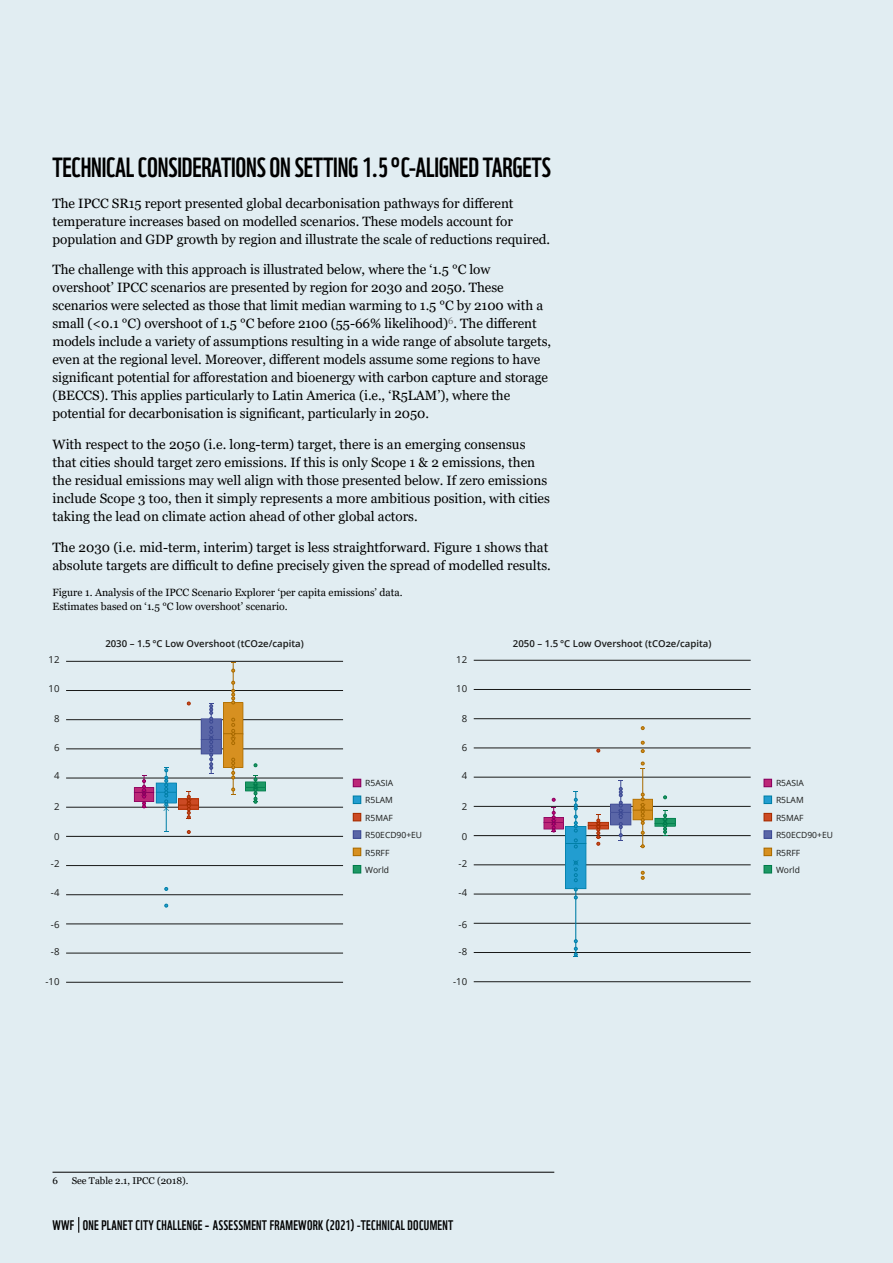
<style>
.page{position:relative;width:893px;height:1263px;background:#e1edf2}
.page>*{position:absolute;margin:0;border:0;box-sizing:border-box;transform-origin:0 0}
.t1{font:27px "WWF";letter-spacing:-.01em;color:#000}
.t2{font:13.5px/18px "Georgia";letter-spacing:-.005em;color:#000}
.t3{font:13.5px "WWF";letter-spacing:.02em;color:#000}
.t4{font:10.5px/13.5px "Georgia";color:#000}
.t5{font:9.75px "Georgia";color:#000}
.t6{font:600 9.6px "Open Sans";color:#1d1d1b}
.t7{font:9.6px "Open Sans";color:#1d1d1b}
.t8{font:8.55px/17.4px "Open Sans";color:#1d1d1b;text-align:justify}
</style>
<div class="page">
<svg style="left:78px;top:1217px;width:1px;height:16px"></svg>
<hr style="left:53px;top:1172px;width:501px;height:1px;background:#000">
<hr style="left:474px;top:835px;width:277px;height:1px;background:#1d1d1b">
<hr style="left:474px;top:806px;width:277px;height:1px;background:#1d1d1b">
<hr style="left:474px;top:777px;width:277px;height:1px;background:#1d1d1b">
<hr style="left:474px;top:748px;width:277px;height:1px;background:#1d1d1b">
<hr style="left:474px;top:718px;width:277px;height:1px;background:#1d1d1b">
<hr style="left:474px;top:689px;width:277px;height:1px;background:#1d1d1b">
<hr style="left:474px;top:660px;width:277px;height:1px;background:#1d1d1b">
<hr style="left:474px;top:981px;width:277px;height:1px;background:#1d1d1b">
<hr style="left:474px;top:952px;width:277px;height:1px;background:#1d1d1b">
<hr style="left:474px;top:923px;width:277px;height:1px;background:#1d1d1b">
<hr style="left:474px;top:894px;width:277px;height:1px;background:#1d1d1b">
<hr style="left:474px;top:864px;width:277px;height:1px;background:#1d1d1b">
<hr style="left:66px;top:836px;width:277px;height:1px;background:#1d1d1b">
<hr style="left:66px;top:807px;width:277px;height:1px;background:#1d1d1b">
<hr style="left:66px;top:778px;width:277px;height:1px;background:#1d1d1b">
<hr style="left:66px;top:749px;width:277px;height:1px;background:#1d1d1b">
<hr style="left:66px;top:719px;width:277px;height:1px;background:#1d1d1b">
<hr style="left:66px;top:690px;width:277px;height:1px;background:#1d1d1b">
<hr style="left:66px;top:661px;width:277px;height:1px;background:#1d1d1b">
<hr style="left:66px;top:982px;width:277px;height:1px;background:#1d1d1b">
<hr style="left:66px;top:953px;width:277px;height:1px;background:#1d1d1b">
<hr style="left:66px;top:924px;width:277px;height:1px;background:#1d1d1b">
<hr style="left:66px;top:894px;width:277px;height:1px;background:#1d1d1b">
<hr style="left:66px;top:865px;width:277px;height:1px;background:#1d1d1b">
<hr style="left:642px;top:768px;width:1px;height:79px;background:#c07300">
<hr style="left:620px;top:781px;width:1px;height:59px;background:#444f9b">
<hr style="left:588px;top:825px;width:21px;height:4px;background:#ae3408">
<hr style="left:588px;top:826px;width:20px;height:3px;background:#bc3100">
<hr style="left:588px;top:822px;width:21px;height:4px;background:#ae3408">
<hr style="left:588px;top:823px;width:20px;height:2px;background:#bc3100">
<hr style="left:575px;top:791px;width:1px;height:165px;background:#0088af">
<hr style="left:233px;top:662px;width:1px;height:133px;background:#c07300">
<hr style="left:166px;top:768px;width:1px;height:63px;background:#0088af">
<svg style="left:596px;top:749px;width:4px;height:3px"></svg>
<svg style="left:640px;top:762px;width:5px;height:7px"></svg>
<svg style="left:641px;top:741px;width:3px;height:12px"></svg>
<svg style="left:641px;top:726px;width:3px;height:4px"></svg>
<svg style="left:641px;top:871px;width:3px;height:9px"></svg>
<svg style="left:573px;top:939px;width:5px;height:18px"></svg>
<svg style="left:164px;top:887px;width:4px;height:4px"></svg>
<svg style="left:164px;top:904px;width:4px;height:3px"></svg>
<svg style="left:187px;top:830px;width:4px;height:4px"></svg>
<svg style="left:231px;top:669px;width:4px;height:3px"></svg>
<div style="left:353px;top:779px;width:8px;height:8px;background:#bc2777"></div>
<div style="left:353px;top:779px;width:8px;height:8px;border:1px solid #9a0064"></div>
<div style="left:353px;top:796px;width:8px;height:7px;background:#229dd0"></div>
<div style="left:353px;top:796px;width:8px;height:8px;border:1px solid #0088af"></div>
<div style="left:353px;top:813px;width:8px;height:8px;background:#cc4a24"></div>
<div style="left:353px;top:813px;width:8px;height:8px;border:1px solid #bc3100"></div>
<div style="left:353px;top:831px;width:8px;height:7px;background:#5a66a7"></div>
<div style="left:353px;top:830px;width:8px;height:9px;border:1px solid #444f9b"></div>
<div style="left:353px;top:848px;width:8px;height:8px;background:#d79020"></div>
<div style="left:353px;top:848px;width:8px;height:8px;border:1px solid #c07300"></div>
<div style="left:353px;top:865px;width:8px;height:8px;background:#1d9864"></div>
<div style="left:353px;top:865px;width:8px;height:8px;border:1px solid #00854f"></div>
<div style="left:764px;top:779px;width:8px;height:8px;background:#bc2777"></div>
<div style="left:764px;top:779px;width:8px;height:8px;border:1px solid #9a0064"></div>
<div style="left:764px;top:796px;width:8px;height:7px;background:#229dd0"></div>
<div style="left:764px;top:796px;width:8px;height:8px;border:1px solid #0088af"></div>
<div style="left:764px;top:813px;width:8px;height:8px;background:#cc4a24"></div>
<div style="left:764px;top:813px;width:8px;height:8px;border:1px solid #bc3100"></div>
<div style="left:764px;top:831px;width:8px;height:7px;background:#5a66a7"></div>
<div style="left:764px;top:830px;width:8px;height:9px;border:1px solid #444f9b"></div>
<div style="left:764px;top:848px;width:8px;height:8px;background:#d79020"></div>
<div style="left:764px;top:848px;width:8px;height:8px;border:1px solid #c07300"></div>
<div style="left:764px;top:865px;width:8px;height:8px;background:#1d9864"></div>
<div style="left:764px;top:865px;width:8px;height:8px;border:1px solid #00854f"></div>
<svg style="left:134px;top:681px;width:132px;height:138px"></svg>
<svg style="left:543px;top:798px;width:43px;height:101px"></svg>
<svg style="left:595px;top:814px;width:6px;height:31px"></svg>
<svg style="left:610px;top:787px;width:66px;height:61px"></svg>
<h1 class="t1" style="left:53px;top:146px;width:500px">TECHNICAL CONSIDERATIONS ON SETTING 1.5°C-ALIGNED TARGETS</h1>
<p class="t2" style="left:53px;top:194px;width:499px">The IPCC SR15 report presented global decarbonisation pathways for different temperature increases based on modelled scenarios. These models account for population and GDP growth by region and illustrate the scale of reductions required.</p>
<p class="t2" style="left:53px;top:261px;width:500px">The challenge with this approach is illustrated below, where the ‘1.5 °C low overshoot’ IPCC scenarios are presented by region for 2030 and 2050. These scenarios were selected as those that limit median warming to 1.5 °C by 2100 with a small (&lt;0.1 °C) overshoot of 1.5 °C before 2100 (55-66% likelihood)<sup>6</sup>. The different models include a variety of assumptions resulting in a wide range of absolute targets, even at the regional level. Moreover, different models assume some regions to have significant potential for afforestation and bioenergy with carbon capture and storage (BECCS). This applies particularly to Latin America (i.e., ‘R5LAM’), where the potential for decarbonisation is significant, particularly in 2050.</p>
<p class="t2" style="left:53px;top:436px;width:499px">With respect to the 2050 (i.e. long-term) target, there is an emerging consensus that cities should target zero emissions. If this is only Scope 1 &amp; 2 emissions, then the residual emissions may well align with those presented below. If zero emissions include Scope 3 too, then it simply represents a more ambitious position, with cities taking the lead on climate action ahead of other global actors.</p>
<p class="t2" style="left:53px;top:538px;width:500px">The 2030 (i.e. mid-term, interim) target is less straightforward. Figure 1 shows that absolute targets are difficult to define precisely given the spread of modelled results.</p>
<p class="t4" style="left:53px;top:586px;width:351px">Figure 1. Analysis of the IPCC Scenario Explorer ‘per capita emissions’ data.<br>Estimates based on ‘1.5 °C low overshoot’ scenario.</p>
<p class="t6" style="left:105px;top:637px;width:200px">2030 – 1.5 °C Low Overshoot (tCO2e/capita)</p>
<p class="t6" style="left:513px;top:637px;width:200px">2050 – 1.5 °C Low Overshoot (tCO2e/capita)</p>
<p class="t7" style="left:49px;top:652px;width:12px">12</p>
<p class="t7" style="left:456px;top:652px;width:12px">12</p>
<p class="t7" style="left:49px;top:682px;width:12px">10</p>
<p class="t7" style="left:456px;top:682px;width:12px">10</p>
<p class="t7" style="left:54px;top:712px;width:7px">8</p>
<p class="t7" style="left:462px;top:712px;width:7px">8</p>
<p class="t7" style="left:54px;top:740px;width:7px">6</p>
<p class="t7" style="left:462px;top:740px;width:7px">6</p>
<p class="t7" style="left:54px;top:769px;width:7px">4</p>
<p class="t7" style="left:54px;top:800px;width:7px">2</p>
<p class="t7" style="left:54px;top:830px;width:7px">0</p>
<p class="t7" style="left:51px;top:857px;width:10px">-2</p>
<p class="t8" style="left:365px;top:774px;width:29px">R5ASIA R5LAM R5MAF</p>
<p class="t8" style="left:365px;top:843px;width:26px">R5RFF<br>World</p>
<p class="t8" style="left:365px;top:826px;width:58px">R50ECD90+EU</p>
<p class="t7" style="left:462px;top:769px;width:7px">4</p>
<p class="t7" style="left:462px;top:800px;width:7px">2</p>
<p class="t7" style="left:462px;top:830px;width:7px">0</p>
<p class="t7" style="left:459px;top:857px;width:10px">-2</p>
<p class="t7" style="left:51px;top:886px;width:10px">-4</p>
<p class="t7" style="left:459px;top:886px;width:10px">-4</p>
<p class="t7" style="left:51px;top:918px;width:10px">-6</p>
<p class="t7" style="left:459px;top:918px;width:10px">-6</p>
<p class="t7" style="left:51px;top:945px;width:10px">-8</p>
<p class="t7" style="left:459px;top:945px;width:10px">-8</p>
<p class="t7" style="left:45px;top:975px;width:16px">-10</p>
<p class="t7" style="left:453px;top:975px;width:16px">-10</p>
<p class="t8" style="left:776px;top:774px;width:29px">R5ASIA R5LAM R5MAF</p>
<p class="t8" style="left:776px;top:843px;width:26px">R5RFF<br>World</p>
<p class="t8" style="left:776px;top:826px;width:58px">R50ECD90+EU</p>
<p class="t5" style="left:53px;top:1175px;width:7px">6</p>
<p class="t5" style="left:72px;top:1175px;width:118px">See Table 2.1, IPCC (2018).</p>
<p class="t3" style="left:53px;top:1215px;width:402px">WWF ONE PLANET CITY CHALLENGE – ASSESSMENT FRAMEWORK (2021) -TECHNICAL DOCUMENT</p>
</div>
